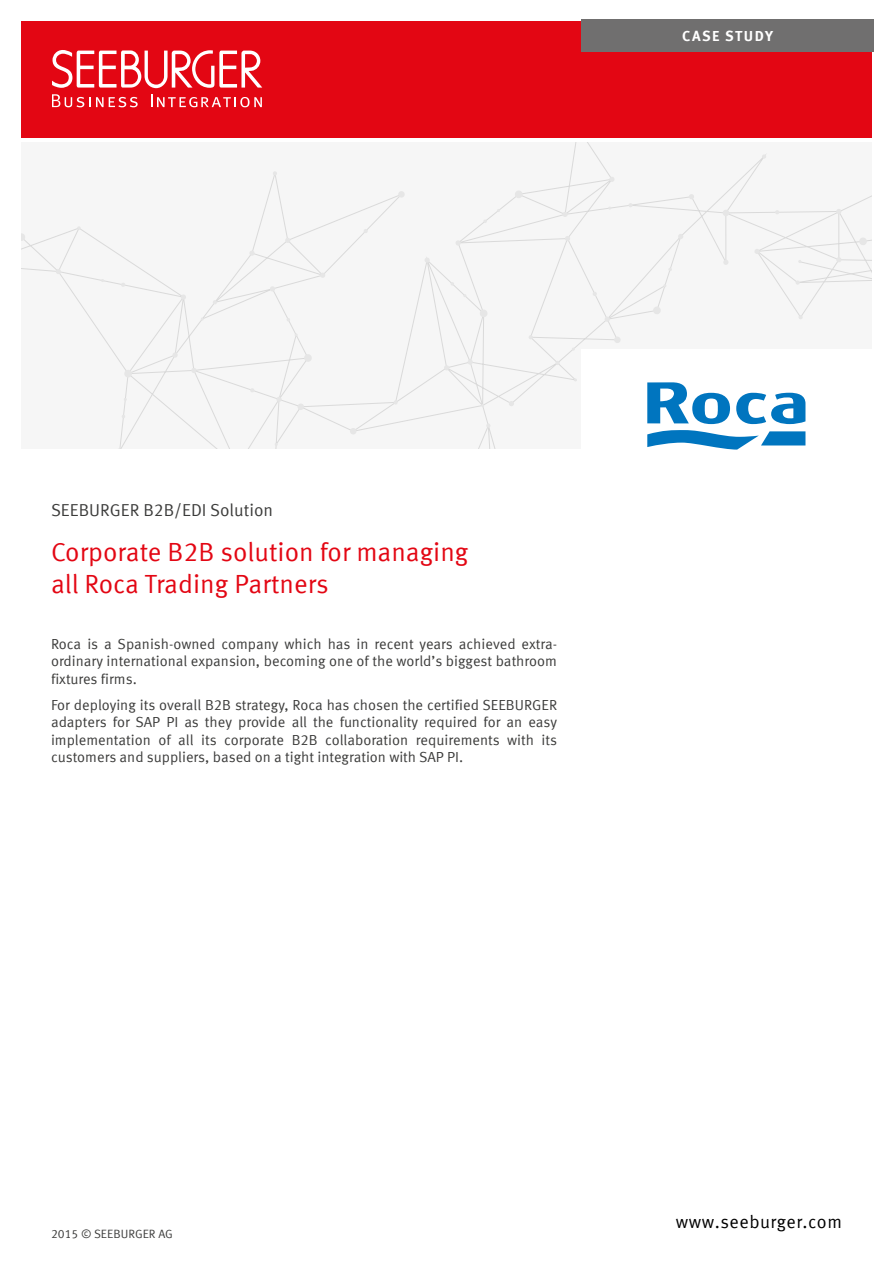
<style>
.page{position:relative;width:893px;height:1263px;background:#fff}
.page>*{position:absolute;margin:0;border:0;box-sizing:border-box;transform-origin:0 0}
.t1{font:26.25px/31.5px "Meta Offc Pro Norm";color:#e30613}
.Aufzählungszeichen{font:18px "Meta Offc Pro Norm";letter-spacing:.03em;color:#000}
.t2{font:17.25px "Meta Offc Pro Norm";color:#3c3c3b}
.Bulletlist{font:14.55px/17.4px "Meta Offc Pro Norm";color:#3c3c3b;text-align:justify}
.t3{font:700 14.55px "Meta Offc Pro";letter-spacing:.1em;color:#fff}
.Text_Bildunterschrift{font:12px "Meta Offc Pro Norm";color:#3c3c3b}
</style>
<div class="page">
<div style="left:21px;top:21px;width:851px;height:117px;background:#e30613"></div>
<svg style="left:52px;top:50px;width:210px;height:38px"></svg>
<svg style="left:151px;top:94px;width:111px;height:13px"></svg>
<svg style="left:52px;top:94px;width:86px;height:13px"></svg>
<div style="left:21px;top:142px;width:851px;height:307px;background:#f6f6f6"></div>
<svg style="left:398px;top:191px;width:7px;height:7px"></svg>
<svg style="left:320px;top:272px;width:6px;height:6px"></svg>
<svg style="left:285px;top:237px;width:6px;height:6px"></svg>
<svg style="left:249px;top:250px;width:6px;height:6px"></svg>
<svg style="left:172px;top:352px;width:6px;height:6px"></svg>
<svg style="left:124px;top:369px;width:9px;height:9px"></svg>
<svg style="left:212px;top:300px;width:5px;height:5px"></svg>
<svg style="left:363px;top:229px;width:5px;height:4px"></svg>
<svg style="left:273px;top:171px;width:4px;height:5px"></svg>
<svg style="left:200px;top:317px;width:4px;height:4px"></svg>
<svg style="left:121px;top:414px;width:4px;height:4px"></svg>
<svg style="left:297px;top:403px;width:7px;height:7px"></svg>
<svg style="left:191px;top:367px;width:6px;height:6px"></svg>
<svg style="left:180px;top:294px;width:6px;height:6px"></svg>
<svg style="left:55px;top:269px;width:6px;height:5px"></svg>
<svg style="left:21px;top:233px;width:5px;height:8px"></svg>
<svg style="left:121px;top:282px;width:4px;height:5px"></svg>
<svg style="left:250px;top:388px;width:5px;height:5px"></svg>
<svg style="left:77px;top:226px;width:4px;height:4px"></svg>
<svg style="left:276px;top:396px;width:6px;height:6px"></svg>
<svg style="left:270px;top:286px;width:5px;height:6px"></svg>
<svg style="left:304px;top:354px;width:8px;height:8px"></svg>
<svg style="left:274px;top:443px;width:4px;height:3px"></svg>
<svg style="left:294px;top:333px;width:4px;height:4px"></svg>
<svg style="left:286px;top:318px;width:4px;height:4px"></svg>
<svg style="left:723px;top:259px;width:6px;height:6px"></svg>
<svg style="left:689px;top:194px;width:5px;height:6px"></svg>
<svg style="left:562px;top:211px;width:6px;height:6px"></svg>
<svg style="left:455px;top:240px;width:6px;height:6px"></svg>
<svg style="left:514px;top:190px;width:9px;height:9px"></svg>
<svg style="left:628px;top:203px;width:5px;height:5px"></svg>
<svg style="left:762px;top:154px;width:4px;height:5px"></svg>
<svg style="left:608px;top:206px;width:3px;height:4px"></svg>
<svg style="left:483px;top:219px;width:4px;height:4px"></svg>
<div style="left:614px;top:336px;width:7px;height:7px;background:#e6e6e6;border-radius:50%"></div>
<svg style="left:565px;top:236px;width:5px;height:5px"></svg>
<svg style="left:609px;top:177px;width:6px;height:5px"></svg>
<svg style="left:592px;top:292px;width:5px;height:4px"></svg>
<svg style="left:467px;top:359px;width:6px;height:6px"></svg>
<svg style="left:424px;top:257px;width:6px;height:6px"></svg>
<div style="left:479px;top:309px;width:9px;height:8px;background:#e6e6e6;border-radius:3px"></div>
<svg style="left:486px;top:423px;width:5px;height:5px"></svg>
<svg style="left:450px;top:282px;width:4px;height:4px"></svg>
<svg style="left:350px;top:428px;width:7px;height:7px"></svg>
<svg style="left:444px;top:365px;width:5px;height:6px"></svg>
<svg style="left:509px;top:401px;width:5px;height:5px"></svg>
<svg style="left:604px;top:316px;width:6px;height:6px"></svg>
<svg style="left:678px;top:234px;width:6px;height:5px"></svg>
<svg style="left:653px;top:306px;width:8px;height:9px"></svg>
<svg style="left:555px;top:361px;width:5px;height:4px"></svg>
<svg style="left:528px;top:335px;width:5px;height:5px"></svg>
<svg style="left:393px;top:400px;width:5px;height:5px"></svg>
<svg style="left:572px;top:347px;width:3px;height:4px"></svg>
<svg style="left:574px;top:378px;width:3px;height:4px"></svg>
<svg style="left:663px;top:284px;width:4px;height:3px"></svg>
<svg style="left:668px;top:267px;width:4px;height:4px"></svg>
<svg style="left:722px;top:209px;width:8px;height:8px"></svg>
<svg style="left:836px;top:209px;width:6px;height:5px"></svg>
<svg style="left:775px;top:210px;width:4px;height:5px"></svg>
<svg style="left:798px;top:315px;width:5px;height:5px"></svg>
<svg style="left:754px;top:237px;width:118px;height:48px"></svg>
<div style="left:581px;top:19px;width:293px;height:33px;background:#706f6f"></div>
<div style="left:581px;top:349px;width:297px;height:114px;background:#fff"></div>
<svg style="left:647px;top:382px;width:42px;height:41px"></svg>
<svg style="left:736px;top:393px;width:69px;height:31px"></svg>
<svg style="left:647px;top:430px;width:158px;height:20px"></svg>
<div style="left:692px;top:393px;width:38px;height:31px;background:#0075bf;border-radius:50%"></div>
<div style="left:705px;top:398px;width:13px;height:20px;background:#fff;border-radius:50%"></div>
<p class="t3" style="left:682px;top:25px;width:92px">CASE STUDY</p>
<p class="t2" style="left:51px;top:497px;width:224px">SEEBURGER B2B/EDI Solution</p>
<p class="t1" style="left:51px;top:535px;width:419px">Corporate B2B solution for managing all Roca Trading Partners</p>
<p class="Bulletlist" style="left:51px;top:634px;width:508px">Roca is a Spanish-owned company which has in recent years achieved extra&shy;ordinary international expansion, becoming one of the world’s biggest bathroom fixtures firms.</p>
<p class="Bulletlist" style="left:51px;top:695px;width:508px">For deploying its overall B2B strategy, Roca has chosen the certified SEEBURGER adapters for SAP PI as they provide all the functionality required for an easy implementation of all its corporate B2B collaboration requirements with its customers and suppliers, based on a tight integration with SAP PI.</p>
<p class="Text_Bildunterschrift" style="left:51px;top:1224px;width:123px">2015 © SEEBURGER AG</p>
<p class="Aufzählungszeichen" style="left:676px;top:1208px;width:168px">www.seeburger.com</p>
</div>
